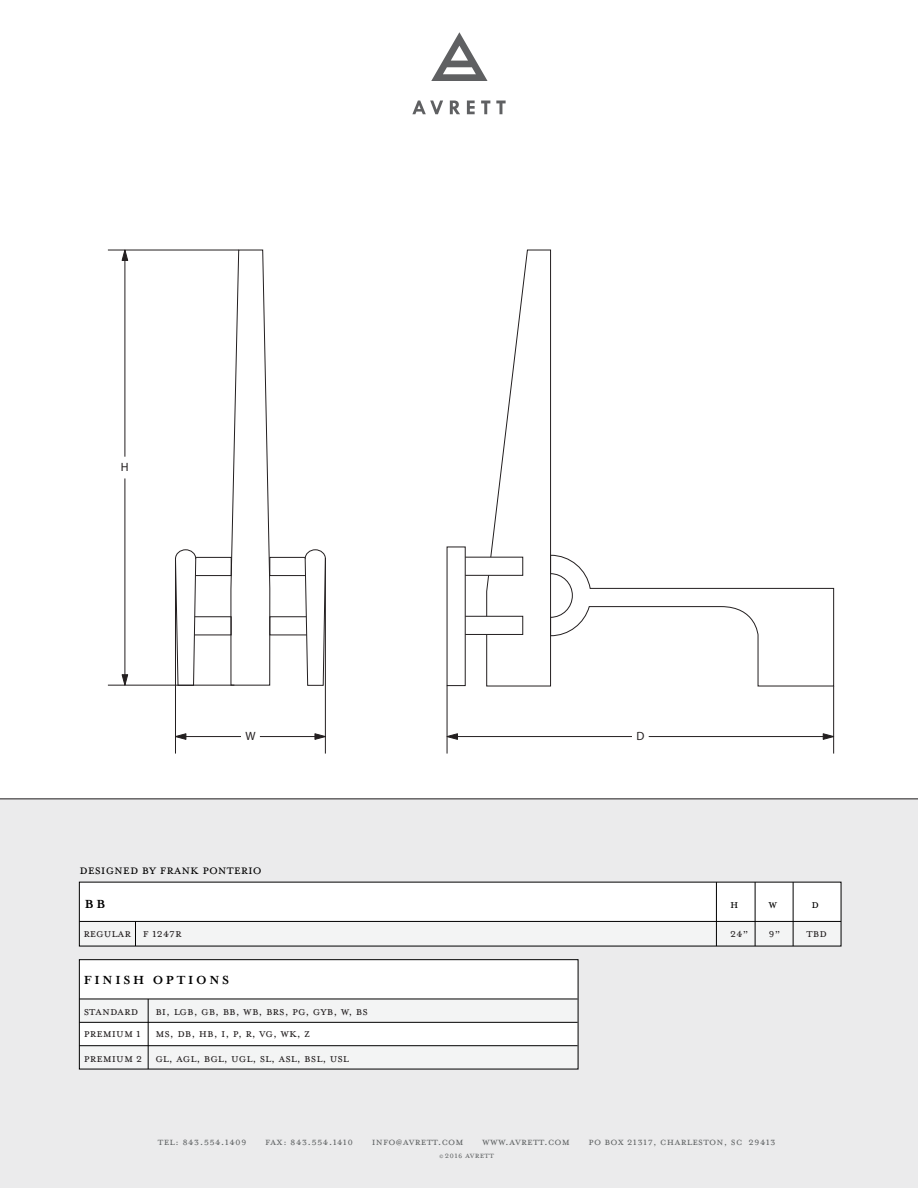
<style>
.page{position:relative;width:918px;height:1188px;background:#fff}
.page>*{position:absolute;margin:0;border:0;box-sizing:border-box;transform-origin:0 0}
.t1{font:15px "Mrs Eaves Small Caps OT";color:#010101}
.t2{font:13.5px/21.9px "Mrs Eaves All Small Caps OT";color:#231f20}
.t3{font:700 13.5px "Mrs Eaves OT";letter-spacing:.2em;color:#010101}
.t4{font:13.5px "Mrs Eaves All Small Caps OT";color:#010101}
.t5{font:12px "Mrs Eaves All Small Caps OT";letter-spacing:.02em;color:#606364}
.t6{font:12px "Myriad Pro";color:#231f20}
.t7{font:9.75px "Mrs Eaves All Small Caps OT";letter-spacing:.02em;color:#606364}
.s1{font-size:7.5px}
</style>
<div class="page">
<div style="left:0;top:799px;width:918px;height:389px;background:#ebebec"></div>
<div style="left:79px;top:921px;width:761px;height:25px;background:#f3f4f4"></div>
<div style="left:79px;top:882px;width:762px;height:39px;background:#fff"></div>
<hr style="left:79px;top:921px;width:762px;height:1px;background:#010101">
<hr style="left:716px;top:882px;width:1px;height:64px;background:#010101">
<hr style="left:755px;top:882px;width:1px;height:64px;background:#010101">
<hr style="left:793px;top:882px;width:1px;height:64px;background:#010101">
<hr style="left:0;top:799px;width:918px;height:1px;background:#231f20">
<svg style="left:135px;top:922px;width:1px;height:24px"></svg>
<svg style="left:412px;top:101px;width:31px;height:13px"></svg>
<svg style="left:450px;top:101px;width:10px;height:13px"></svg>
<svg style="left:467px;top:101px;width:8px;height:13px"></svg>
<svg style="left:481px;top:101px;width:9px;height:13px"></svg>
<svg style="left:496px;top:101px;width:10px;height:13px"></svg>
<svg style="left:431px;top:32px;width:57px;height:49px"></svg>
<div style="left:79px;top:999px;width:498px;height:23px;background:#f3f4f4"></div>
<div style="left:79px;top:1046px;width:498px;height:23px;background:#f3f4f4"></div>
<div style="left:79px;top:960px;width:498px;height:39px;background:#fff"></div>
<div style="left:79px;top:1022px;width:498px;height:24px;background:#fff"></div>
<div style="left:79px;top:959px;width:499px;height:110px;border:1px solid #010101"></div>
<hr style="left:79px;top:999px;width:499px;height:1px;background:#010101">
<hr style="left:79px;top:1022px;width:499px;height:1px;background:#010101">
<hr style="left:79px;top:1045px;width:499px;height:1px;background:#010101">
<hr style="left:148px;top:999px;width:1px;height:70px;background:#010101">
<div style="left:463px;top:557px;width:60px;height:19px;background:#fff;border:1px solid #231f20"></div>
<div style="left:463px;top:616px;width:60px;height:19px;background:#fff;border:1px solid #231f20"></div>
<div style="left:447px;top:547px;width:19px;height:139px;background:#fff;border:1px solid #231f20"></div>
<svg style="left:486px;top:249px;width:348px;height:438px"></svg>
<div style="left:269px;top:557px;width:54px;height:19px;background:#fff;border:1px solid #231f20"></div>
<div style="left:269px;top:616px;width:54px;height:19px;background:#fff;border:1px solid #231f20"></div>
<div style="left:186px;top:557px;width:46px;height:19px;background:#fff;border:1px solid #231f20"></div>
<div style="left:186px;top:616px;width:46px;height:19px;background:#fff;border:1px solid #231f20"></div>
<svg style="left:230px;top:249px;width:41px;height:437px"></svg>
<svg style="left:175px;top:549px;width:21px;height:136px"></svg>
<svg style="left:304px;top:549px;width:22px;height:137px"></svg>
<hr style="left:260px;top:736px;width:65px;height:1px;background:#231f20">
<hr style="left:175px;top:736px;width:66px;height:1px;background:#231f20">
<hr style="left:175px;top:559px;width:1px;height:195px;background:#231f20">
<hr style="left:325px;top:559px;width:1px;height:195px;background:#231f20">
<svg style="left:176px;top:733px;width:11px;height:7px"></svg>
<svg style="left:314px;top:733px;width:12px;height:7px"></svg>
<hr style="left:649px;top:736px;width:185px;height:1px;background:#231f20">
<hr style="left:447px;top:736px;width:185px;height:1px;background:#231f20">
<hr style="left:447px;top:686px;width:1px;height:68px;background:#231f20">
<hr style="left:833px;top:686px;width:1px;height:68px;background:#231f20">
<svg style="left:446px;top:733px;width:12px;height:7px"></svg>
<svg style="left:822px;top:733px;width:13px;height:7px"></svg>
<hr style="left:125px;top:478px;width:1px;height:207px;background:#231f20">
<hr style="left:125px;top:250px;width:1px;height:207px;background:#231f20">
<hr style="left:108px;top:250px;width:131px;height:1px;background:#231f20">
<hr style="left:108px;top:685px;width:126px;height:1px;background:#231f20">
<svg style="left:121px;top:249px;width:8px;height:12px"></svg>
<svg style="left:121px;top:674px;width:8px;height:12px"></svg>
<p class="t6" style="left:121px;top:460px;width:9px">H</p>
<p class="t6" style="left:245px;top:729px;width:12px">W</p>
<p class="t6" style="left:636px;top:729px;width:9px">D</p>
<p class="t1" style="left:79px;top:862px;width:184px">designed by frank ponterio</p>
<p class="t3" style="left:85px;top:897px;width:22px">BB</p>
<p class="t4" style="left:730px;top:897px;width:10px">h</p>
<p class="t4" style="left:769px;top:897px;width:10px">w</p>
<p class="t4" style="left:812px;top:897px;width:9px">d</p>
<p class="t2" style="left:143px;top:922px;width:40px">f 1247R</p>
<p class="t2" style="left:83px;top:922px;width:49px">regular</p>
<p class="t2" style="left:730px;top:922px;width:20px">24”</p>
<p class="t2" style="left:769px;top:922px;width:13px">9”</p>
<p class="t2" style="left:807px;top:922px;width:22px">TBD</p>
<p class="t3" style="left:84px;top:973px;width:147px">FINISH OPTIONS</p>
<p class="t2" style="left:84px;top:1000px;width:59px">STANDARD<br>PREMIUM 1</p>
<p class="t2" style="left:84px;top:1047px;width:267px">PREMIUM 2 GL, AGL, bgl, ugl, sl, asl, bsl, usl</p>
<p class="t2" style="left:155px;top:1000px;width:214px">BI, LGB, GB, BB, WB, brs, pg, gyb, w, bs<br>MS, DB, HB, I, P, R, VG, WK, z</p>
<p class="t5" style="left:158px;top:1135px;width:90px">tel: 843.554.1409</p>
<p class="t5" style="left:265px;top:1135px;width:90px">fax: 843.554.1410</p>
<p class="t5" style="left:372px;top:1135px;width:93px">info@avrett.com</p>
<p class="t5" style="left:482px;top:1135px;width:89px">www.avrett.com</p>
<p class="t5" style="left:588px;top:1135px;width:189px">po box 21317, charleston, sc 29413</p>
<p class="t7" style="left:440px;top:1150px;width:56px"><span class="s1">©</span> 2016 avrett</p>
</div>
